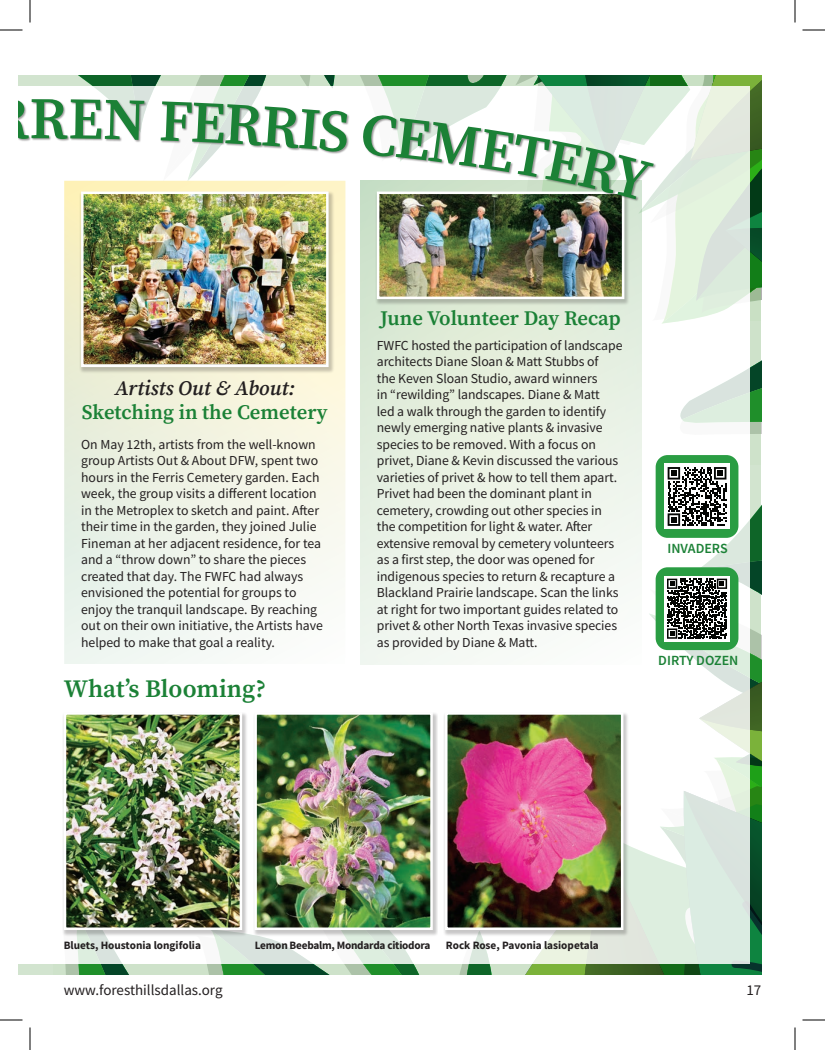
<style>
.page{position:relative;width:825px;height:1050px;background:#fff}
.page>*{position:absolute;margin:0;border:0;box-sizing:border-box;transform-origin:0 0}
.t1{font:600 58.75px "Source Serif Pro";color:#1b8136}
.t2{font:600 25px "Source Serif Pro";color:#1b8136}
.t3{font:600 20.62px/24.8px "Source Serif Pro";color:#1b8136;text-align:center}
.t4{font:15px "Source Sans Pro";color:#231f20}
.t5{font:600 14px "Source Sans Pro";color:#1b8136}
.t6{font:13.75px/16.5px "Source Sans Pro";letter-spacing:-.005em;color:#231f20}
.t7{font:700 11.25px "Source Sans Pro";letter-spacing:-.01em;color:#231f20}
.s1{font-style:italic;color:#231f20}
</style>
<div class="page">
<svg style="left:0;top:29px;width:22px;height:2px"></svg>
<svg style="left:802px;top:29px;width:23px;height:2px"></svg>
<svg style="left:0;top:1019px;width:22px;height:2px"></svg>
<svg style="left:802px;top:1019px;width:23px;height:2px"></svg>
<svg style="left:29px;top:0;width:2px;height:22px"></svg>
<svg style="left:29px;top:1028px;width:2px;height:22px"></svg>
<svg style="left:794px;top:0;width:2px;height:22px"></svg>
<svg style="left:794px;top:1028px;width:2px;height:22px"></svg>
<img style="left:19px;top:75px;width:742px;height:900px">
<p class="t1" style="left:-10px;top:79px;width:79px">RR</p>
<p class="t3" style="left:82px;top:375px;width:247px"><span class="s1">Artists Out &amp; About:<br></span>Sketching in the Cemetery</p>
<p class="t6" style="left:81px;top:436px;width:243px">On May 12th, artists from the well-known group Artists Out &amp; About DFW, spent two hours in the Ferris Cemetery garden. Each week, the group visits a different location in the Metroplex to sketch and paint. After their time in the garden, they joined Julie Fineman at her adjacent residence, for tea and a “throw down” to share the pieces created that day. The FWFC had always envisioned the potential for groups to enjoy the tranquil landscape. By reaching out on their own initiative, the Artists have helped to make that goal a reality.</p>
<p class="t2" style="left:64px;top:672px;width:204px">What’s Blooming?</p>
<p class="t3" style="left:380px;top:306px;width:242px">June Volunteer Day Recap</p>
<p class="t6" style="left:377px;top:337px;width:247px">FWFC hosted the participation of landscape architects Diane Sloan &amp; Matt Stubbs of<br>the Keven Sloan Studio, award winners<br>in “rewilding” landscapes. Diane &amp; Matt<br>led a walk through the garden to identify newly emerging native plants &amp; invasive species to be removed. With a focus on privet, Diane &amp; Kevin discussed the various varieties of privet &amp; how to tell them apart.<br>Privet had been the dominant plant in cemetery, crowding out other species in the competition for light &amp; water. After extensive removal by cemetery volunteers as a first step, the door was opened for indigenous species to return &amp; recapture a Blackland Prairie landscape. Scan the links at right for two important guides related to privet &amp; other North Texas invasive species as provided by Diane &amp; Matt.</p>
<p class="t5" style="left:667px;top:539px;width:62px">INVADERS</p>
<p class="t5" style="left:658px;top:651px;width:82px">DIRTY DOZEN</p>
<p class="t7" style="left:64px;top:937px;width:139px">Bluets, Houstonia longifolia</p>
<p class="t7" style="left:255px;top:937px;width:177px">Lemon Beebalm, Mondarda citiodora</p>
<p class="t7" style="left:446px;top:937px;width:154px">Rock Rose, Pavonia lasiopetala</p>
<p class="t4" style="left:64px;top:981px;width:160px">www.foresthillsdallas.org</p>
<p class="t4" style="left:746px;top:981px;width:16px">17</p>
</div>
